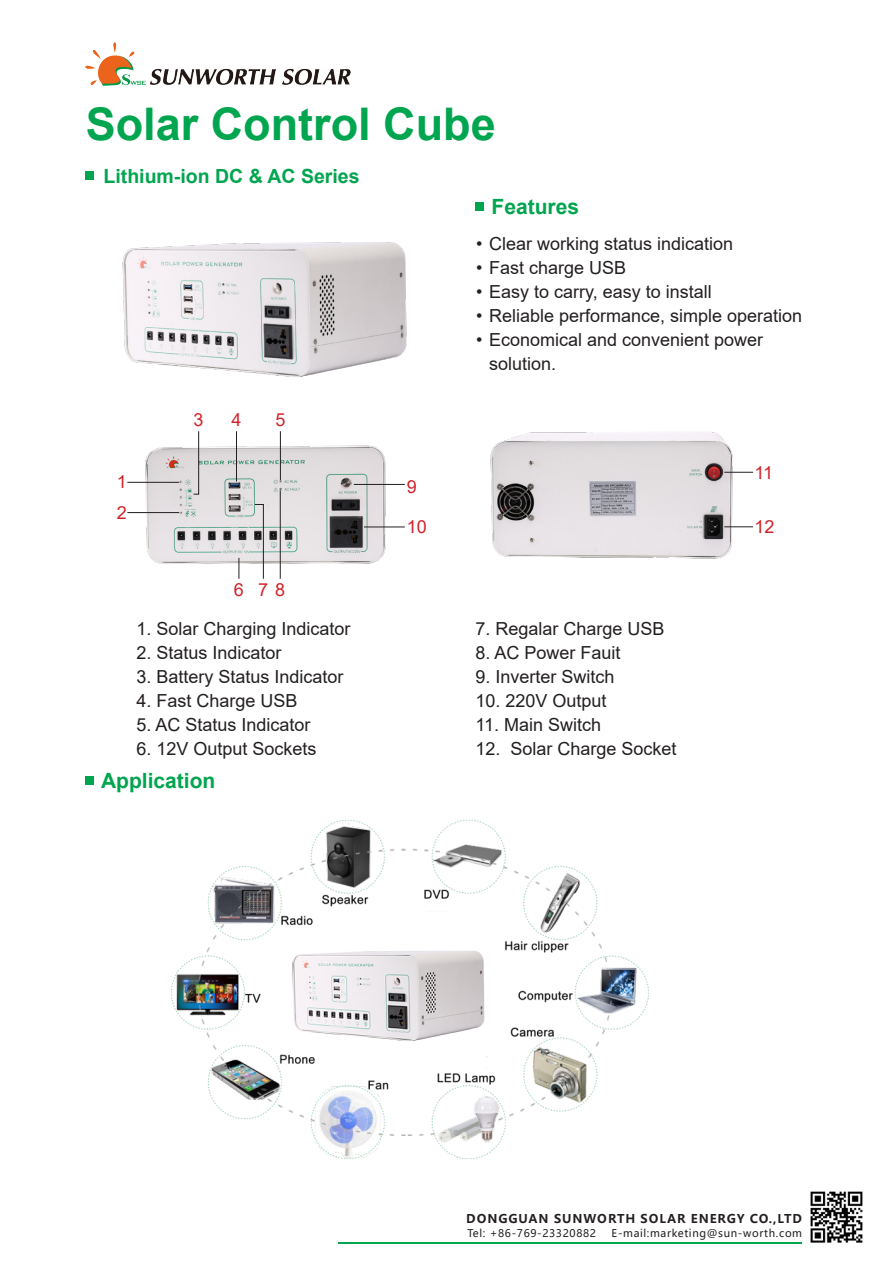
<style>
.page{position:relative;width:893px;height:1263px;background:#fff}
.page>*{position:absolute;margin:0;border:0;box-sizing:border-box;transform-origin:0 0}
.t1{font:700 45px "Arial";color:#00a54f}
.t2{font:700 21px "Arial";color:#00a54f}
.t3{font:700 19.5px "Arial";color:#00a54f}
.t4{font:18px/24px "Arial";color:#231f20}
.t5{font:18px "Arial";color:#d1232a}
.t6{font:700 12px "Microsoft Ya Hei";letter-spacing:.075em;color:#231f20}
.t7{font:10.5px "Microsoft Ya Hei";letter-spacing:.06em;color:#231f20}
</style>
<div class="page">
<img style="left:490px;top:432px;width:255px;height:127px">
<img style="left:136px;top:439px;width:261px;height:130px">
<div style="left:475px;top:203px;width:9px;height:8px;background:#00a54f"></div>
<div style="left:86px;top:171px;width:8px;height:8px;background:#00a54f"></div>
<div style="left:85px;top:776px;width:9px;height:9px;background:#00a54f"></div>
<hr style="left:127px;top:482px;width:52px;height:1px;background:#231f20">
<hr style="left:127px;top:512px;width:52px;height:1px;background:#231f20">
<svg style="left:193px;top:431px;width:6px;height:63px"></svg>
<svg style="left:239px;top:558px;width:1px;height:21px"></svg>
<svg style="left:255px;top:504px;width:9px;height:75px"></svg>
<hr style="left:236px;top:431px;width:1px;height:50px;background:#231f20">
<hr style="left:280px;top:431px;width:1px;height:49px;background:#231f20">
<hr style="left:280px;top:490px;width:1px;height:89px;background:#231f20">
<hr style="left:354px;top:484px;width:51px;height:1px;background:#231f20">
<hr style="left:364px;top:527px;width:41px;height:1px;background:#231f20">
<svg style="left:724px;top:472px;width:29px;height:1px"></svg>
<svg style="left:724px;top:526px;width:29px;height:1px"></svg>
<img style="left:171px;top:819px;width:478px;height:341px">
<img style="left:122px;top:242px;width:285px;height:135px">
<img style="left:85px;top:42px;width:266px;height:43px">
<img style="left:810px;top:1191px;width:53px;height:52px">
<hr style="left:338px;top:1242px;width:464px;height:1px;background:#00a54f">
<p class="t1" style="left:86px;top:93px;width:412px">Solar Control Cube</p>
<p class="t3" style="left:104px;top:162px;width:258px">Lithium-ion DC &amp; AC Series</p>
<p class="t5" style="left:117px;top:469px;width:12px">1</p>
<p class="t5" style="left:117px;top:500px;width:12px">2</p>
<p class="t5" style="left:194px;top:407px;width:12px">3</p>
<p class="t5" style="left:232px;top:407px;width:12px">4</p>
<p class="t5" style="left:276px;top:407px;width:12px">5</p>
<p class="t5" style="left:234px;top:577px;width:12px">6</p>
<p class="t5" style="left:258px;top:577px;width:29px">7 8</p>
<p class="t4" style="left:136px;top:617px;width:216px">1. Solar Charging Indicator</p>
<p class="t4" style="left:136px;top:641px;width:147px">2. Status Indicator</p>
<p class="t4" style="left:136px;top:665px;width:209px">3. Battery Status Indicator</p>
<p class="t4" style="left:136px;top:689px;width:163px">4. Fast Charge USB</p>
<p class="t4" style="left:136px;top:713px;width:176px">5. AC Status Indicator</p>
<p class="t4" style="left:136px;top:737px;width:182px">6. 12V Output Sockets</p>
<p class="t2" style="left:101px;top:766px;width:116px">Application</p>
<p class="t2" style="left:492px;top:192px;width:89px">Features</p>
<p class="t4" style="left:476px;top:231px;width:258px">• Clear working status indication</p>
<p class="t4" style="left:476px;top:255px;width:151px">• Fast charge USB</p>
<p class="t4" style="left:476px;top:279px;width:237px">• Easy to carry, easy to install</p>
<p class="t4" style="left:476px;top:303px;width:327px">• Reliable performance, simple operation</p>
<p class="t4" style="left:489px;top:327px;width:276px;text-indent:-13px">• Economical and convenient power solution.</p>
<p class="t5" style="left:754px;top:460px;width:20px">11</p>
<p class="t5" style="left:407px;top:474px;width:12px">9</p>
<p class="t5" style="left:407px;top:515px;width:22px">10</p>
<p class="t5" style="left:754px;top:515px;width:22px">12</p>
<p class="t4" style="left:475px;top:617px;width:191px">7. Regalar Charge USB</p>
<p class="t4" style="left:475px;top:641px;width:147px">8. AC Power Fauit</p>
<p class="t4" style="left:475px;top:665px;width:141px">9. Inverter Switch</p>
<p class="t4" style="left:475px;top:689px;width:133px">10. 220V Output</p>
<p class="t4" style="left:475px;top:713px;width:127px">11. Main Switch</p>
<p class="t4" style="left:475px;top:737px;width:203px">12. Solar Charge Socket</p>
<p class="t6" style="left:466px;top:1211px;width:337px">DONGGUAN SUNWORTH SOLAR ENERGY CO.,LTD</p>
<p class="t7" style="left:467px;top:1226px;width:130px">Tel: +86-769-23320882</p>
<p class="t7" style="left:612px;top:1226px;width:192px">E-mail:marketing@sun-worth.com</p>
</div>
